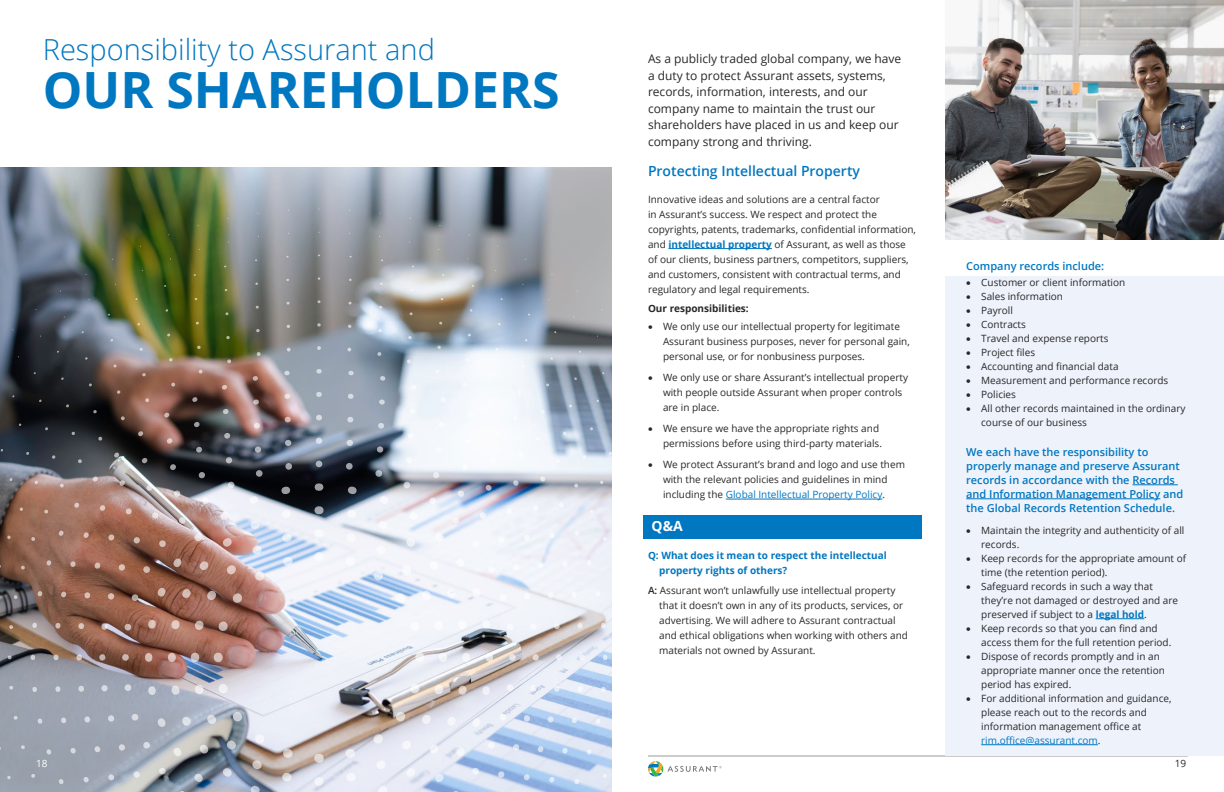
<style>
.page{position:relative;width:1224px;height:792px;background:#fff}
.page>*{position:absolute;margin:0;border:0;box-sizing:border-box;transform-origin:0 0}
.t1{font:700 50px "Open Sans";color:#0077c1}
.t2{font:300 29px "Open Sans";color:#0077c1}
.t3{font:600 14px "Open Sans";color:#0077c1}
.t4{font:700 14px "Open Sans";color:#fff}
.t5{font:12px/16.5px "Open Sans";color:#292829}
.t6{font:600 11px/14px "Open Sans";color:#0077c1}
.t7{font:10px/15px "Open Sans";color:#292829}
.t8{font:700 10px/15px "Open Sans";color:#0077c1}
.t9{font:700 10px "Open Sans";color:#292829}
.t10{font:10px "Open Sans";color:#fff}
.s1{font-weight:700;color:#0077c1}
.s2{color:#0077c1}
.s3{font-weight:600}
</style>
<div class="page">
<hr style="left:648px;top:756px;width:540px;height:1px;background:#989899">
<img style="left:0;top:167px;width:612px;height:87px">
<img style="left:0;top:254px;width:612px;height:538px">
<img style="left:0;top:209px;width:304px;height:418px">
<svg style="left:349px;top:210px;width:419px;height:433px"></svg>
<svg style="left:319px;top:677px;width:402px;height:115px"></svg>
<img style="left:0;top:657px;width:299px;height:135px">
<div style="left:946px;top:276px;width:278px;height:480px;background:#eef2fa"></div>
<hr style="left:668px;top:248px;width:104px;height:1px;background:#0077c1">
<hr style="left:726px;top:499px;width:156px;height:1px;background:#0077c1">
<div style="left:644px;top:516px;width:278px;height:23px;background:#0077c1"></div>
<hr style="left:1133px;top:485px;width:45px;height:1px;background:#0077c1">
<hr style="left:966px;top:499px;width:194px;height:1px;background:#0077c1">
<hr style="left:1096px;top:618px;width:48px;height:1px;background:#0077c1">
<hr style="left:981px;top:744px;width:117px;height:1px;background:#0077c1">
<img style="left:946px;top:0;width:278px;height:239px">
<h2 class="t2" style="left:43px;top:29px;width:394px">Responsibility to Assurant and</h2>
<h1 class="t1" style="left:43px;top:54px;width:518px">OUR SHAREHOLDERS</h1>
<p class="t10" style="left:36px;top:756px;width:13px">18</p>
<p class="t5" style="left:648px;top:50px;width:255px">As a publicly traded global company, we have a duty to protect Assurant assets, systems, records, information, interests, and our company name to maintain the trust our shareholders have placed in us and keep our company strong and thriving.</p>
<h3 class="t3" style="left:648px;top:161px;width:214px">Protecting Intellectual Property</h3>
<p class="t7" style="left:648px;top:191px;width:270px">Innovative ideas and solutions are a central factor<br>in Assurant’s success. We respect and protect the copyrights, patents, trademarks, confidential information, and <span class="s1">intellectual property</span> of Assurant, as well as those of our clients, business partners, competitors, suppliers, and customers, consistent with contractual terms, and regulatory and legal requirements.</p>
<p class="t9" style="left:648px;top:301px;width:102px">Our responsibilities:</p>
<p class="t7" style="left:663px;top:319px;width:248px;text-indent:-15px">• We only use our intellectual property for legitimate<br>Assurant business purposes, never for personal gain, personal use, or for nonbusiness purposes.</p>
<p class="t7" style="left:663px;top:370px;width:247px;text-indent:-15px">• We only use or share Assurant’s intellectual property with people outside Assurant when proper controls are in place.</p>
<p class="t7" style="left:648px;top:421px;width:236px;text-align:right">• We ensure we have the appropriate rights and permissions before using third-party materials.</p>
<p class="t7" style="left:648px;top:457px;width:259px;text-align:center">• We protect Assurant’s brand and logo and use them with the relevant policies and guidelines in mind including the <span class="s2">Global Intellectual Property Policy</span>.</p>
<h3 class="t4" style="left:652px;top:516px;width:33px">Q&amp;A</h3>
<p class="t8" style="left:659px;top:548px;width:229px;text-indent:-11px">Q: What does it mean to respect the intellectual property rights of others?</p>
<p class="t7" style="left:659px;top:582px;width:250px;text-indent:-11px"><span class="s3">A:</span> Assurant won’t unlawfully use intellectual property that it doesn’t own in any of its products, services, or advertising. We will adhere to Assurant contractual and ethical obligations when working with others and materials not owned by Assurant.</p>
<p class="t6" style="left:966px;top:258px;width:140px">Company records include:</p>
<p class="t7" style="left:966px;top:275px;width:161px">• Customer or client information</p>
<p class="t7" style="left:966px;top:289px;width:98px">• Sales information</p>
<p class="t7" style="left:966px;top:303px;width:48px">• Payroll</p>
<p class="t7" style="left:966px;top:317px;width:61px">• Contracts</p>
<p class="t7" style="left:966px;top:331px;width:144px">• Travel and expense reports</p>
<p class="t7" style="left:966px;top:345px;width:70px">• Project files</p>
<p class="t7" style="left:966px;top:359px;width:154px">• Accounting and financial data</p>
<p class="t7" style="left:966px;top:373px;width:204px">• Measurement and performance records</p>
<p class="t7" style="left:966px;top:387px;width:51px">• Policies</p>
<p class="t7" style="left:981px;top:401px;width:206px;line-height:14px;text-indent:-15px">• All other records maintained in the ordinary course of our business</p>
<p class="t6" style="left:966px;top:445px;width:219px">We each have the responsibility to properly manage and preserve Assurant records in accordance with the Records and Information Management Policy and the Global Records Retention Schedule.</p>
<p class="t7" style="left:981px;top:523px;width:205px;line-height:14px;text-indent:-15px">• Maintain the integrity and authenticity of all records.</p>
<p class="t7" style="left:981px;top:551px;width:206px;line-height:14px;text-indent:-15px">• Keep records for the appropriate amount of time (the retention period).</p>
<p class="t7" style="left:981px;top:579px;width:198px;line-height:14px;text-indent:-15px">• Safeguard records in such a way that they’re not damaged or destroyed and are preserved if subject to a <span class="s1">legal hold</span>.</p>
<p class="t7" style="left:981px;top:621px;width:192px;line-height:14px;text-indent:-15px">• Keep records so that you can find and access them for the full retention period.</p>
<p class="t7" style="left:981px;top:649px;width:185px;line-height:14px;text-indent:-15px">• Dispose of records promptly and in an appropriate manner once the retention period has expired.</p>
<p class="t7" style="left:981px;top:691px;width:192px;line-height:14px;text-indent:-15px">• For additional information and guidance, please reach out to the records and information management office at <span class="s2">rim.office@assurant.com</span>.</p>
<p class="t7" style="left:1175px;top:755px;width:13px">19</p>
</div>
